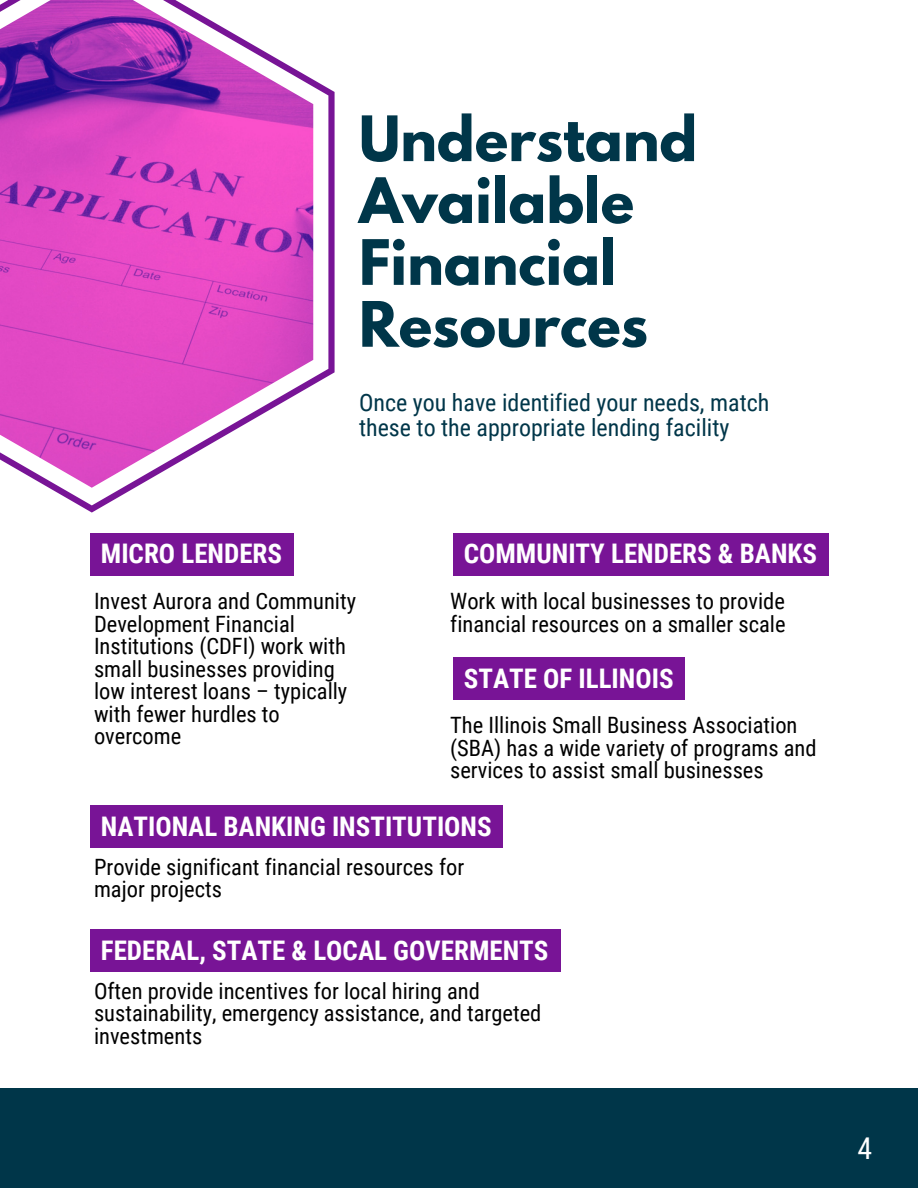
<style>
.page{position:relative;width:918px;height:1188px;background:#fff}
.page>*{position:absolute;margin:0;border:0;box-sizing:border-box;transform-origin:0 0}
.t1{font:700 55.5px/61.8px "League Spartan";color:#003649}
.t2{font:30px "Roboto Condensed";color:#fff}
.t3{font:700 27px "Roboto Condensed";color:#fff}
.t4{font:24px/24.8px "Roboto Condensed";color:#003649}
.t5{font:22.5px/22.5px "Roboto Condensed";color:#000}
</style>
<div class="page">
<svg style="left:49px;top:79px;width:286px;height:434px"></svg>
<img style="left:0;top:0;width:313px;height:488px">
<div style="left:0;top:1088px;width:918px;height:100px;background:#003649"></div>
<div style="left:90px;top:533px;width:203px;height:42px;background:#781496"></div>
<div style="left:453px;top:533px;width:375px;height:42px;background:#781496"></div>
<div style="left:453px;top:658px;width:232px;height:42px;background:#781496"></div>
<div style="left:90px;top:805px;width:412px;height:43px;background:#781496"></div>
<div style="left:90px;top:930px;width:470px;height:42px;background:#781496"></div>
<h1 class="t1" style="left:359px;top:115px;width:340px">Understand<br>Available<br>Financial<br>Resources</h1>
<p class="t3" style="left:101px;top:538px;width:183px">MICRO LENDERS</p>
<p class="t4" style="left:359px;top:391px;width:412px">Once you have identified your needs, match these to the appropriate lending facility</p>
<p class="t3" style="left:464px;top:538px;width:355px">COMMUNITY LENDERS &amp; BANKS</p>
<p class="t5" style="left:94px;top:590px;width:264px">Invest Aurora and Community<br>Development Financial<br>Institutions (CDFI) work with small businesses providing low interest loans – typically with fewer hurdles to overcome</p>
<p class="t5" style="left:450px;top:590px;width:337px">Work with local businesses to provide financial resources on a smaller scale</p>
<p class="t3" style="left:464px;top:663px;width:211px">STATE OF ILLINOIS</p>
<p class="t5" style="left:450px;top:715px;width:368px">The Illinois Small Business Association (SBA) has a wide variety of programs and services to assist small businesses</p>
<p class="t3" style="left:101px;top:810px;width:392px">NATIONAL BANKING INSTITUTIONS</p>
<p class="t5" style="left:94px;top:856px;width:372px">Provide significant financial resources for major projects</p>
<p class="t3" style="left:101px;top:935px;width:449px">FEDERAL, STATE &amp; LOCAL GOVERMENTS</p>
<p class="t5" style="left:94px;top:980px;width:449px">Often provide incentives for local hiring and sustainability, emergency assistance, and targeted investments</p>
<h2 class="t2" style="left:857px;top:1131px;width:16px">4</h2>
</div>
